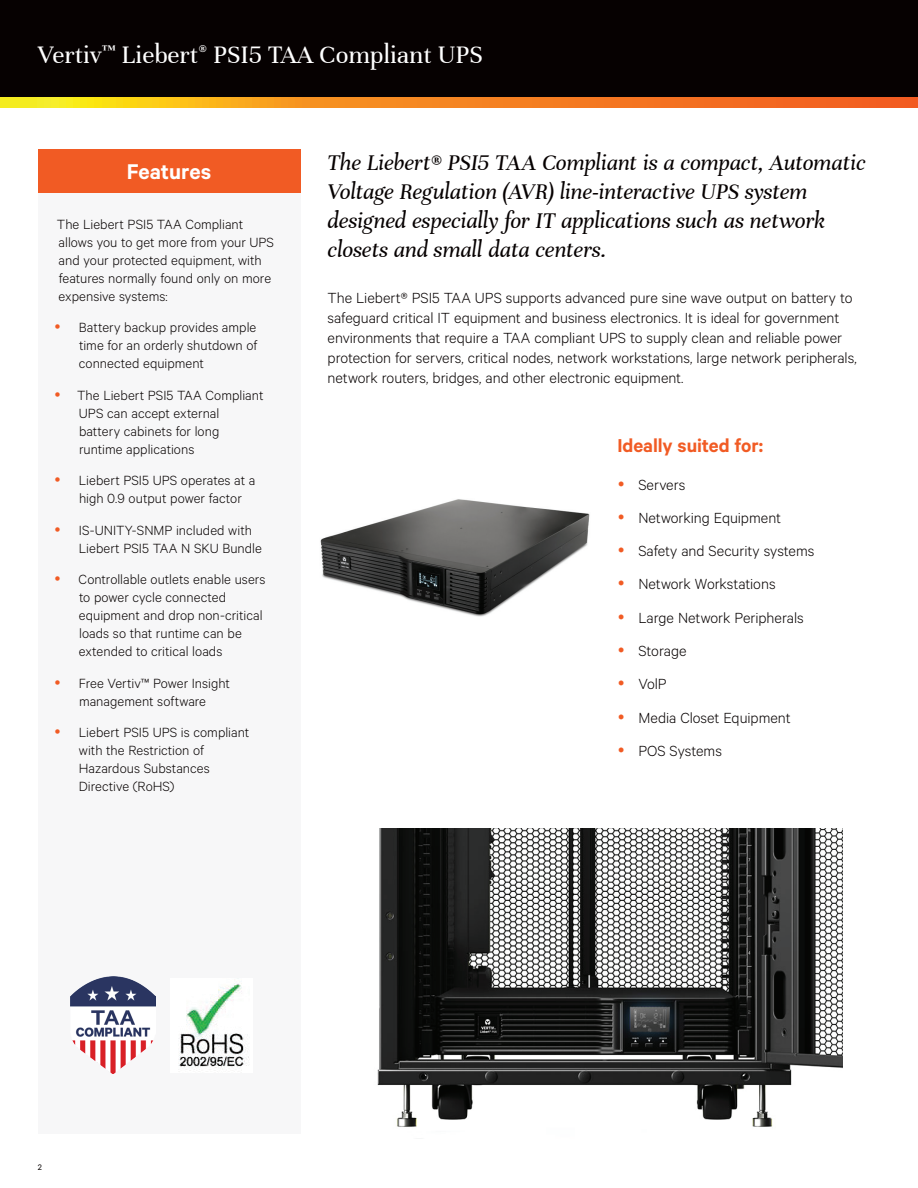
<style>
.page{position:relative;width:918px;height:1188px;background:#fff}
.page>*{position:absolute;margin:0;border:0;box-sizing:border-box;transform-origin:0 0}
.t1{font:27px "Unna";color:#fff}
.t2{font:italic 24px/28.8px "Unna";letter-spacing:-.01em;color:#060101}
.t3{font:600 24px "Calibre";color:#fff}
.t4{font:600 21px "Calibre";letter-spacing:-.005em;color:#f15b24}
.t5{font:300 16.5px/33.3px "Calibre";color:#060101}
.t6{font:300 15px/18px "Calibre";color:#060101}
.t7{font:9px "Calibre";color:#060101}
</style>
<div class="page">
<div style="left:0;top:0;width:918px;height:108px;background:#060101"></div>
<svg style="left:0;top:98px;width:918px;height:10px;background:#f5921f"></svg>
<div style="left:38px;top:193px;width:263px;height:941px;background:#f7f7f8"></div>
<div style="left:38px;top:149px;width:263px;height:44px;background:#f15b24"></div>
<img style="left:320px;top:499px;width:270px;height:118px">
<img style="left:377px;top:829px;width:466px;height:298px">
<img style="left:179px;top:984px;width:70px;height:83px">
<img style="left:70px;top:976px;width:85px;height:97px">
<h1 class="t1" style="left:38px;top:39px;width:447px">Vertiv<sup>™</sup> Liebert<sup>®</sup> PSI5 TAA Compliant UPS</h1>
<h2 class="t3" style="left:127px;top:157px;width:86px">Features</h2>
<h2 class="t2" style="left:328px;top:149px;width:540px">The Liebert® PSI5 TAA Compliant is a compact, Automatic Voltage Regulation (AVR) line-interactive UPS system designed especially for IT applications such as network closets and small data centers.</h2>
<p class="t5" style="left:328px;top:288px;width:531px;line-height:19.8px">The Liebert® PSI5 TAA UPS supports advanced pure sine wave output on battery to safeguard critical IT equipment and business electronics. It is ideal for government environments that require a TAA compliant UPS to supply clean and reliable power protection for servers, critical nodes, network workstations, large network peripherals, network routers, bridges, and other electronic equipment.</p>
<p class="t6" style="left:57px;top:214px;width:219px">The Liebert PSI5 TAA Compliant allows you to get more from your UPS and your protected equipment, with features normally found only on more expensive systems:</p>
<p class="t6" style="left:79px;top:318px;width:180px;text-align:justify">Battery backup provides ample time for an orderly shutdown of connected equipment</p>
<p class="t6" style="left:77px;top:385px;width:188px">The Liebert PSI5 TAA Compliant<br>UPS can accept external<br>battery cabinets for long runtime applications</p>
<p class="t6" style="left:79px;top:471px;width:178px">Liebert PSI5 UPS operates at a high 0.9 output power factor</p>
<p class="t6" style="left:79px;top:520px;width:185px">IS-UNITY-SNMP included with<br>Liebert PSI5 TAA N SKU Bundle</p>
<p class="t6" style="left:79px;top:570px;width:188px">Controllable outlets enable users to power cycle connected equipment and drop non-critical loads so that runtime can be extended to critical loads</p>
<p class="t6" style="left:79px;top:673px;width:153px">Free Vertiv™ Power Insight management software</p>
<p class="t6" style="left:79px;top:723px;width:172px">Liebert PSI5 UPS is compliant with the Restriction of<br>Hazardous Substances<br>Directive (RoHS)</p>
<h3 class="t4" style="left:617px;top:433px;width:147px">Ideally suited for:</h3>
<p class="t5" style="left:638px;top:467px;width:178px">Servers<br>Networking Equipment<br>Safety and Security systems<br>Network Workstations<br>Large Network Peripherals<br>Storage<br>VolP<br>Media Closet Equipment<br>POS Systems</p>
<p class="t7" style="left:38px;top:1162px;width:6px">2</p>
</div>
